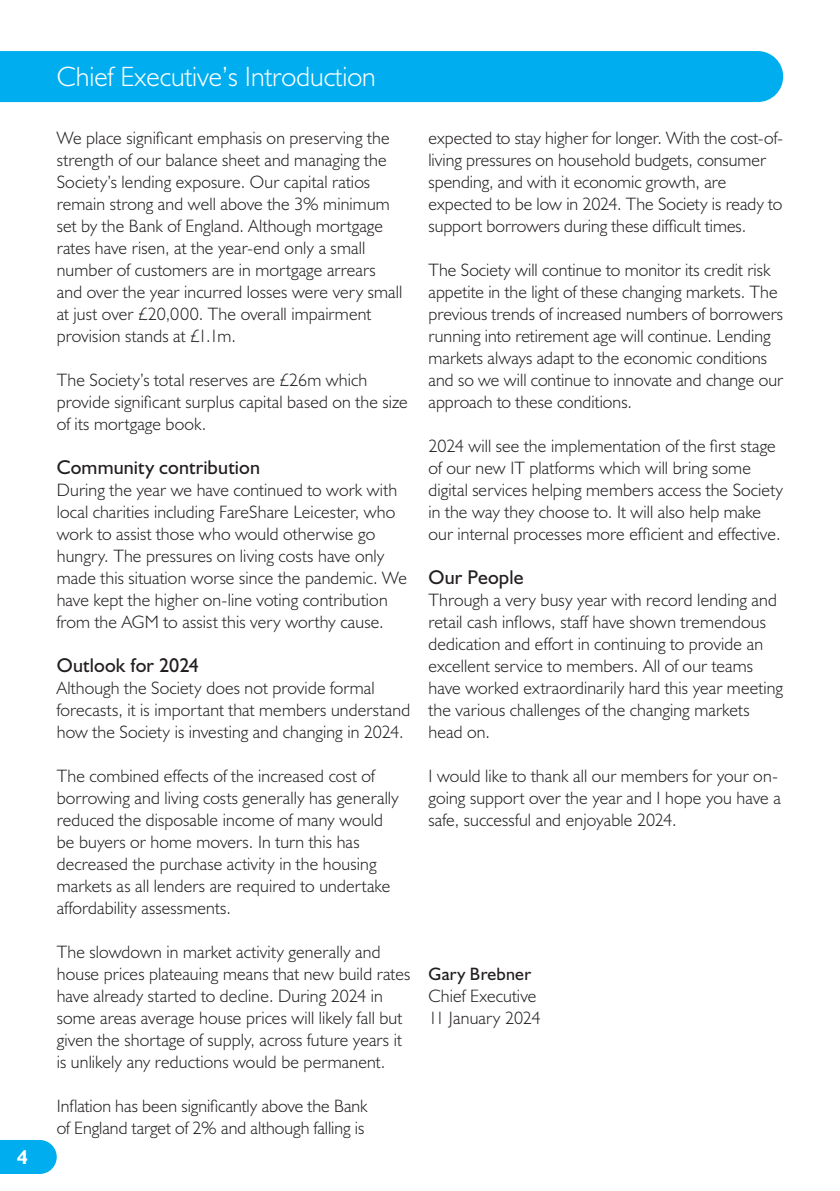
<style>
.page{position:relative;width:840px;height:1191px;background:#fff}
.page>*{position:absolute;margin:0;border:0;box-sizing:border-box;transform-origin:0 0}
.t1{font:300 28px "Humanist 521 BT";color:#fff}
.t2{font:20px "Humanist 521 BT";letter-spacing:.005em;color:#231f20}
.t3{font:700 20px "Humanist 521 BT";color:#fff}
.t4{font:300 18px/22px "Humanist 521 BT";letter-spacing:.005em;color:#231f20}
.t5{font:18px "Humanist 521 BT";letter-spacing:.015em;color:#231f20}
</style>
<div class="page">
<svg style="left:0;top:1140px;width:57px;height:34px"></svg>
<div style="left:0;top:51px;width:782px;height:51px;background:#00aeef"></div>
<p class="t3" style="left:17px;top:1144px;width:12px">4</p>
<h1 class="t1" style="left:57px;top:59px;width:320px">Chief Executive’s Introduction</h1>
<p class="t4" style="left:57px;top:127px;width:347px">We place significant emphasis on preserving the strength of our balance sheet and managing the Society’s lending exposure. Our capital ratios remain strong and well above the 3% minimum set by the Bank of England. Although mortgage rates have risen, at the year-end only a small number of customers are in mortgage arrears and over the year incurred losses were very small at just over £20,000. The overall impairment provision stands at £1.1m.</p>
<p class="t4" style="left:57px;top:369px;width:352px">The Society’s total reserves are £26m which provide significant surplus capital based on the size of its mortgage book.</p>
<p class="t2" style="left:57px;top:455px;width:205px">Community contribution</p>
<p class="t4" style="left:57px;top:479px;width:352px">During the year we have continued to work with local charities including FareShare Leicester, who work to assist those who would otherwise go hungry. The pressures on living costs have only made this situation worse since the pandemic. We have kept the higher on-line voting contribution from the AGM to assist this very worthy cause.</p>
<p class="t2" style="left:57px;top:653px;width:144px">Outlook for 2024</p>
<p class="t4" style="left:57px;top:677px;width:355px">Although the Society does not provide formal forecasts, it is important that members understand how the Society is investing and changing in 2024.</p>
<p class="t4" style="left:57px;top:765px;width:343px">The combined effects of the increased cost of borrowing and living costs generally has generally reduced the disposable income of many would be buyers or home movers. In turn this has decreased the purchase activity in the housing markets as all lenders are required to undertake affordability assessments.</p>
<p class="t4" style="left:57px;top:941px;width:355px">The slowdown in market activity generally and house prices plateauing means that new build rates have already started to decline. During 2024 in some areas average house prices will likely fall but given the shortage of supply, across future years it is unlikely any reductions would be permanent.</p>
<p class="t4" style="left:57px;top:1095px;width:312px">Inflation has been significantly above the Bank of England target of 2% and although falling is</p>
<p class="t4" style="left:428px;top:127px;width:356px">expected to stay higher for longer. With the cost-of&shy;living pressures on household budgets, consumer spending, and with it economic growth, are expected to be low in 2024. The Society is ready to support borrowers during these difficult times.</p>
<p class="t4" style="left:428px;top:259px;width:356px">The Society will continue to monitor its credit risk appetite in the light of these changing markets. The previous trends of increased numbers of borrowers running into retirement age will continue. Lending markets always adapt to the economic conditions and so we will continue to innovate and change our approach to these conditions.</p>
<p class="t4" style="left:428px;top:435px;width:356px">2024 will see the implementation of the first stage of our new IT platforms which will bring some digital services helping members access the Society in the way they choose to. It will also help make our internal processes more efficient and effective.</p>
<p class="t2" style="left:428px;top:565px;width:96px">Our People</p>
<p class="t4" style="left:428px;top:589px;width:356px">Through a very busy year with record lending and retail cash inflows, staff have shown tremendous dedication and effort in continuing to provide an excellent service to members. All of our teams have worked extraordinarily hard this year meeting the various challenges of the changing markets head on.</p>
<p class="t4" style="left:428px;top:765px;width:353px">I would like to thank all our members for your on&shy;going support over the year and I hope you have a safe, successful and enjoyable 2024.</p>
<p class="t5" style="left:428px;top:963px;width:104px">Gary Brebner</p>
<p class="t4" style="left:428px;top:985px;width:113px">Chief Executive<br>11 January 2024</p>
</div>
